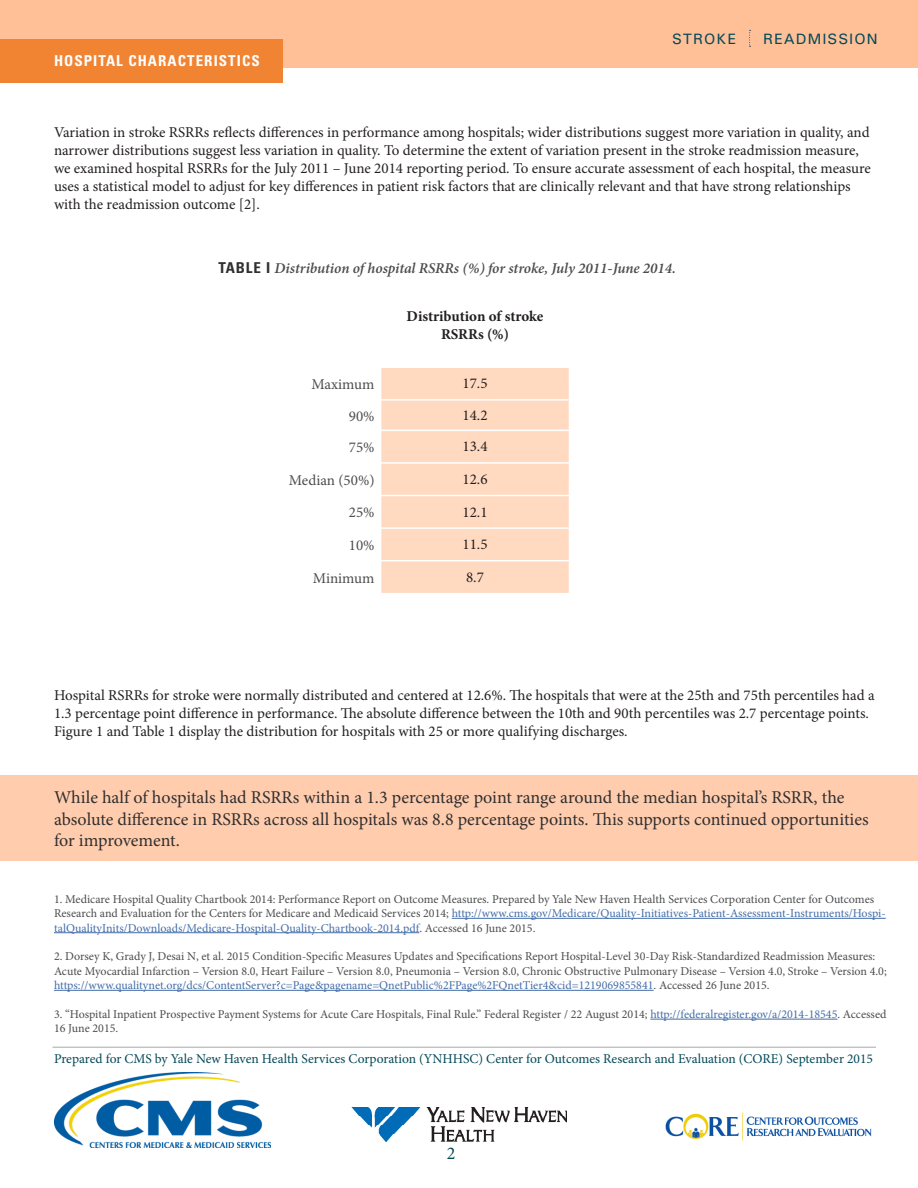
<style>
.page{position:relative;width:918px;height:1188px;background:#fff}
.page>*{position:absolute;margin:0;border:0;box-sizing:border-box;transform-origin:0 0}
.t1{font:18px/21.6px "Minion Pro";color:#312f30}
.t2{font:18px "Minion Pro";color:#034958}
.t3{font:15px/18px "Minion Pro";color:#231f20}
.t4{font:italic 600 15px "Minion Pro";letter-spacing:-.005em;color:#4b4c4d}
.t5{font:15px "Minion Pro";color:#4b4c4d}
.t6{font:700 15px/18px "Minion Pro";letter-spacing:-.005em;color:#231f20;text-align:center}
.t7{font:700 condensed 15px "Univers";letter-spacing:.07em;color:#fff}
.t8{font:15px "Univers";letter-spacing:.07em;color:#034958}
.t9{font:13.5px "Minion Pro";color:#034958}
.t10{font:12px/14.4px "Minion Pro";color:#4b4c4d}
.s1{font-family:"Univers";font-weight:700;font-style:normal;font-stretch:condensed;color:#312f30}
.s2{color:#436da8}
</style>
<div class="page">
<hr style="left:452px;top:918px;width:434px;height:1px;background:#436da8">
<hr style="left:54px;top:932px;width:365px;height:1px;background:#436da8">
<hr style="left:54px;top:990px;width:600px;height:1px;background:#436da8">
<hr style="left:650px;top:1019px;width:187px;height:1px;background:#436da8">
<div style="left:0;top:0;width:918px;height:68px;background:#ffc098"></div>
<svg style="left:749px;top:30px;width:2px;height:17px"></svg>
<div style="left:0;top:775px;width:918px;height:86px;background:#ffcdad"></div>
<hr style="left:52px;top:1047px;width:824px;height:1px;background:#a8a9ad">
<div style="left:0;top:39px;width:283px;height:43px;background:#f08433"></div>
<div style="left:381px;top:367px;width:188px;height:33px;background:#ffd9c0"></div>
<div style="left:381px;top:400px;width:188px;height:30px;background:#ffd9c0"></div>
<div style="left:381px;top:430px;width:188px;height:33px;background:#ffd9c0"></div>
<div style="left:381px;top:463px;width:188px;height:33px;background:#ffd9c0"></div>
<div style="left:381px;top:496px;width:188px;height:32px;background:#ffd9c0"></div>
<div style="left:381px;top:528px;width:188px;height:33px;background:#ffd9c0"></div>
<div style="left:381px;top:561px;width:188px;height:33px;background:#ffd9c0"></div>
<hr style="left:380px;top:367px;width:190px;height:1px;background:#fff">
<hr style="left:380px;top:399px;width:190px;height:2px;background:#fff">
<hr style="left:380px;top:430px;width:190px;height:1px;background:#fff">
<hr style="left:380px;top:462px;width:190px;height:2px;background:#fff">
<hr style="left:380px;top:495px;width:190px;height:1px;background:#fff">
<hr style="left:380px;top:527px;width:190px;height:2px;background:#fff">
<hr style="left:380px;top:560px;width:190px;height:1px;background:#fff">
<hr style="left:380px;top:593px;width:190px;height:1px;background:#fff">
<img style="left:54px;top:1073px;width:216px;height:75px">
<img style="left:665px;top:1112px;width:207px;height:29px">
<img style="left:351px;top:1107px;width:216px;height:35px">
<p class="t7" style="left:54px;top:51px;width:207px">HOSPITAL CHARACTERISTICS</p>
<p class="t8" style="left:672px;top:29px;width:66px">STROKE</p>
<p class="t8" style="left:763px;top:29px;width:116px">READMISSION</p>
<p class="t3" style="left:54px;top:123px;width:819px">Variation in stroke RSRRs reflects differences in performance among hospitals; wider distributions suggest more variation in quality, and narrower distributions suggest less variation in quality. To determine the extent of variation present in the stroke readmission measure, we examined hospital RSRRs for the July 2011 – June 2014 reporting period. To ensure accurate assessment of each hospital, the measure uses a statistical model to adjust for key differences in patient risk factors that are clinically relevant and that have strong relationships with the readmission outcome [2].</p>
<p class="t4" style="left:218px;top:258px;width:459px"><span class="s1">TABLE I</span> Distribution of hospital RSRRs (%) for stroke, July 2011-June 2014.</p>
<p class="t6" style="left:407px;top:307px;width:138px">Distribution of stroke<br>RSRRs (%)</p>
<p class="t5" style="left:312px;top:374px;width:65px">Maximum</p>
<p class="t5" style="left:349px;top:406px;width:27px">90%</p>
<p class="t5" style="left:349px;top:437px;width:27px">75%</p>
<p class="t5" style="left:289px;top:470px;width:87px">Median (50%)</p>
<p class="t5" style="left:349px;top:502px;width:27px">25%</p>
<p class="t5" style="left:349px;top:535px;width:27px">10%</p>
<p class="t5" style="left:313px;top:568px;width:63px">Minimum</p>
<p class="t3" style="left:463px;top:375px;width:27px">17.5</p>
<p class="t3" style="left:463px;top:406px;width:27px">14.2</p>
<p class="t3" style="left:463px;top:438px;width:27px">13.4</p>
<p class="t3" style="left:463px;top:470px;width:27px">12.6</p>
<p class="t3" style="left:463px;top:503px;width:27px">12.1</p>
<p class="t3" style="left:463px;top:535px;width:27px">11.5</p>
<p class="t3" style="left:466px;top:568px;width:19px">8.7</p>
<p class="t3" style="left:54px;top:687px;width:822px">Hospital RSRRs for stroke were normally distributed and centered at 12.6%. The hospitals that were at the 25th and 75th percentiles had a<br>1.3 percentage point difference in performance. The absolute difference between the 10th and 90th percentiles was 2.7 percentage points.<br>Figure 1 and Table 1 display the distribution for hospitals with 25 or more qualifying discharges.</p>
<p class="t1" style="left:54px;top:787px;width:816px">While half of hospitals had RSRRs within a 1.3 percentage point range around the median hospital’s RSRR, the absolute difference in RSRRs across all hospitals was 8.8 percentage points. This supports continued opportunities for improvement.</p>
<p class="t10" style="left:54px;top:892px;width:833px">1. Medicare Hospital Quality Chartbook 2014: Performance Report on Outcome Measures. Prepared by Yale New Haven Health Services Corporation Center for Outcomes<br>Research and Evaluation for the Centers for Medicare and Medicaid Services 2014; <span class="s2">http://www.cms.gov/Medicare/Quality-Initiatives-Patient-Assessment-Instruments/Hospi&shy;talQualityInits/Downloads/Medicare-Hospital-Quality-Chartbook-2014.pdf</span>. Accessed 16 June 2015.</p>
<p class="t10" style="left:54px;top:949px;width:834px">2. Dorsey K, Grady J, Desai N, et al. 2015 Condition-Specific Measures Updates and Specifications Report Hospital-Level 30-Day Risk-Standardized Readmission Measures:<br>Acute Myocardial Infarction – Version 8.0, Heart Failure – Version 8.0, Pneumonia – Version 8.0, Chronic Obstructive Pulmonary Disease – Version 4.0, Stroke – Version 4.0; <span class="s2">https://www.qualitynet.org/dcs/ContentServer?c=Page&amp;pagename=QnetPublic%2FPage%2FQnetTier4&amp;cid=1219069855841</span>. Accessed 26 June 2015.</p>
<p class="t10" style="left:54px;top:1007px;width:834px">3. “Hospital Inpatient Prospective Payment Systems for Acute Care Hospitals, Final Rule.” Federal Register / 22 August 2014; <span class="s2">http://federalregister.gov/a/2014-18545</span>. Accessed<br>16 June 2015.</p>
<p class="t9" style="left:54px;top:1049px;width:821px">Prepared for CMS by Yale New Haven Health Services Corporation (YNHHSC) Center for Outcomes Research and Evaluation (CORE) September 2015</p>
<h1 class="t2" style="left:447px;top:1141px;width:10px">2</h1>
</div>
